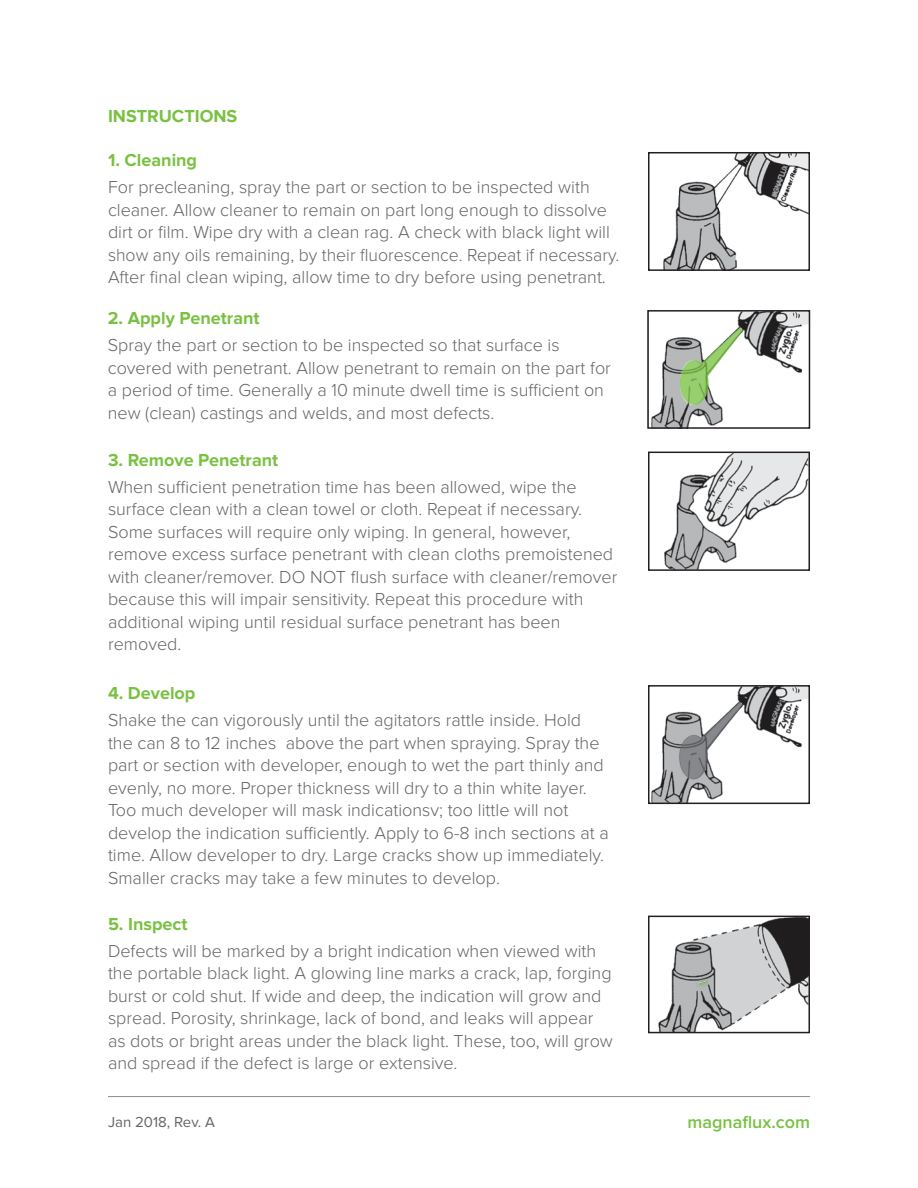
<style>
.page{position:relative;width:918px;height:1188px;background:#fff}
.page>*{position:absolute;margin:0;border:0;box-sizing:border-box;transform-origin:0 0}
.t1{font:300 18px/22.5px "Proxima Nova";color:#646569}
.t2{font:700 18px "Proxima Nova";color:#79c142}
.t3{font:600 18px "Proxima Nova";color:#79c142}
.t4{font:15px "Proxima Nova";color:#646569}
</style>
<div class="page">
<hr style="left:108px;top:1096px;width:702px;height:1px;background:#898b8e">
<img style="left:663px;top:155px;width:144px;height:113px">
<div style="left:648px;top:152px;width:162px;height:119px;border:2px solid #231f20"></div>
<img style="left:664px;top:455px;width:143px;height:113px">
<div style="left:648px;top:452px;width:162px;height:119px;border:2px solid #231f20"></div>
<img style="left:651px;top:313px;width:156px;height:113px">
<div style="left:647px;top:310px;width:163px;height:119px;border:2px solid #231f20"></div>
<svg style="left:680px;top:327px;width:63px;height:78px"></svg>
<img style="left:651px;top:688px;width:156px;height:113px">
<div style="left:648px;top:685px;width:162px;height:119px;border:2px solid #231f20"></div>
<svg style="left:679px;top:702px;width:64px;height:77px"></svg>
<img style="left:658px;top:919px;width:149px;height:111px">
<div style="left:648px;top:916px;width:162px;height:117px;border:2px solid #231f20"></div>
<svg style="left:698px;top:980px;width:11px;height:5px"></svg>
<p class="t2" style="left:108px;top:106px;width:131px">INSTRUCTIONS</p>
<p class="t2" style="left:108px;top:150px;width:91px">1. Cleaning</p>
<p class="t1" style="left:108px;top:176px;width:513px">For precleaning, spray the part or section to be inspected with cleaner. Allow cleaner to remain on part long enough to dissolve dirt or film. Wipe dry with a clean rag. A check with black light will show any oils remaining, by their fluorescence. Repeat if necessary.<br>After final clean wiping, allow time to dry before using penetrant.</p>
<p class="t2" style="left:108px;top:308px;width:153px">2. Apply Penetrant</p>
<p class="t1" style="left:108px;top:334px;width:505px">Spray the part or section to be inspected so that surface is covered with penetrant. Allow penetrant to remain on the part for a period of time. Generally a 10 minute dwell time is sufficient on new (clean) castings and welds, and most defects.</p>
<p class="t2" style="left:108px;top:449px;width:172px">3. Remove Penetrant</p>
<p class="t1" style="left:108px;top:476px;width:511px">When sufficient penetration time has been allowed, wipe the surface clean with a clean towel or cloth. Repeat if necessary.<br>Some surfaces will require only wiping. In general, however, remove excess surface penetrant with clean cloths premoistened with cleaner/remover. DO NOT flush surface with cleaner/remover because this will impair sensitivity. Repeat this procedure with additional wiping until residual surface penetrant has been removed.</p>
<p class="t2" style="left:108px;top:683px;width:89px">4. Develop</p>
<p class="t1" style="left:108px;top:709px;width:502px">Shake the can vigorously until the agitators rattle inside. Hold the can 8 to 12 inches above the part when spraying. Spray the part or section with developer, enough to wet the part thinly and evenly, no more. Proper thickness will dry to a thin white layer.<br>Too much developer will mask indicationsv; too little will not develop the indication sufficiently. Apply to 6-8 inch sections at a time. Allow developer to dry. Large cracks show up immediately.<br>Smaller cracks may take a few minutes to develop.</p>
<p class="t2" style="left:108px;top:913px;width:81px">5. Inspect</p>
<p class="t1" style="left:108px;top:940px;width:506px">Defects will be marked by a bright indication when viewed with the portable black light. A glowing line marks a crack, lap, forging burst or cold shut. If wide and deep, the indication will grow and spread. Porosity, shrinkage, lack of bond, and leaks will appear as dots or bright areas under the black light. These, too, will grow and spread if the defect is large or extensive.</p>
<p class="t4" style="left:108px;top:1113px;width:108px">Jan 2018, Rev. A</p>
<p class="t3" style="left:687px;top:1112px;width:124px">magnaflux.com</p>
</div>
